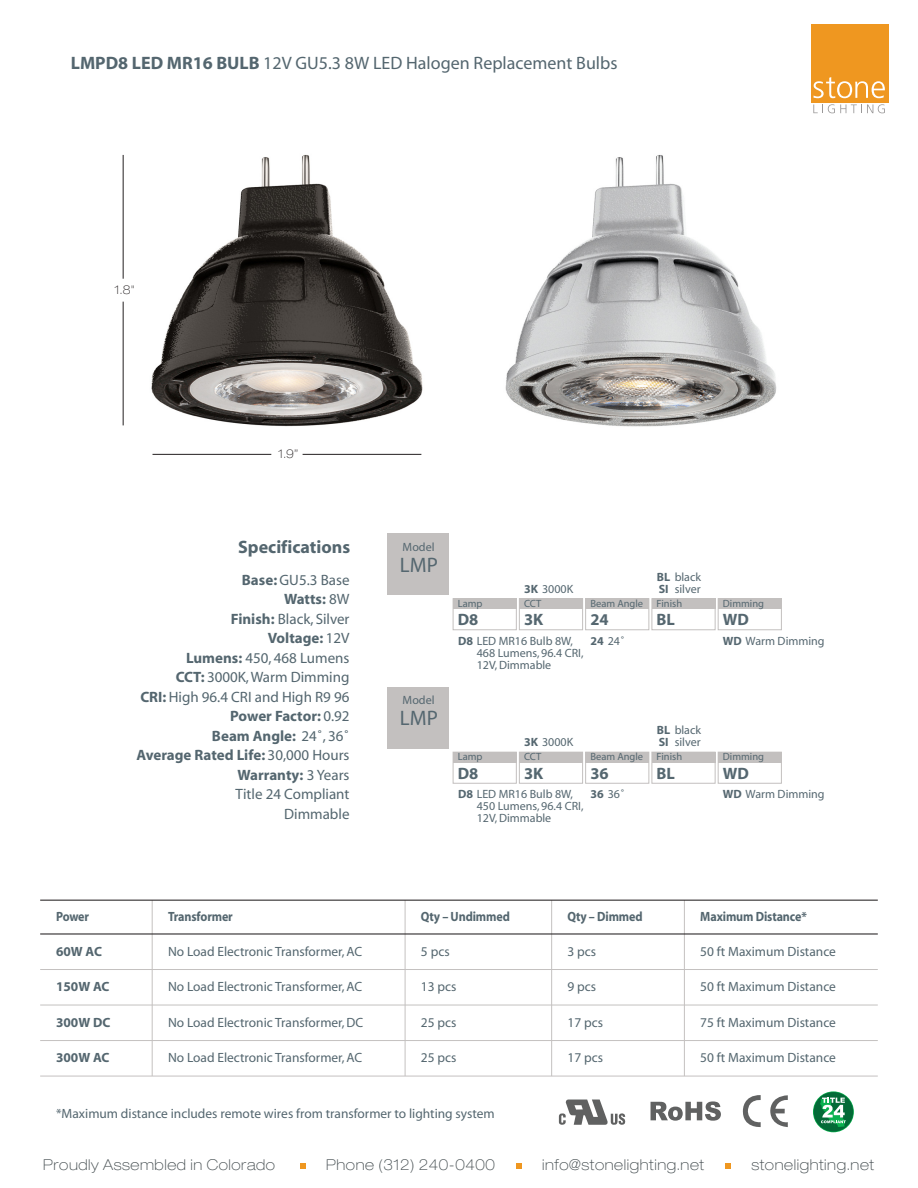
<style>
.page{position:relative;width:918px;height:1188px;background:#fff}
.page>*{position:absolute;margin:0;border:0;box-sizing:border-box;transform-origin:0 0}
.t1{font:21px "Myriad";color:#556770}
.t2{font:18px "Myriad";color:#54666f}
.t3{font:700 18px "Myriad";color:#54666f}
.t4{font:700 16.5px "Myriad";color:#556770}
.t5{font:15px/19.5px "Myriad";color:#54666f;text-align:right}
.t6{font:100 expanded 15px "Helvetica Neue LT Std";letter-spacing:.04em;color:#3f484b}
.t7{font:13.35px "Myriad";color:#54666f}
.t8{font:700 13.35px "Myriad";letter-spacing:-.01em;color:#54666f;scale:.9 1}
.t9{font:700 13.35px "Myriad";letter-spacing:-.01em;color:#54666f}
.t10{font:12px/12px "Myriad";color:#556770}
.t11{font:100 expanded 12px "Helvetica Neue LT Std";color:#231f20}
.t12{font:10.5px "Myriad";color:#556770}
.s1{font-weight:700}
</style>
<div class="page">
<svg style="left:813px;top:104px;width:72px;height:9px"></svg>
<div style="left:811px;top:24px;width:78px;height:78px;background:#ef9720"></div>
<svg style="left:813px;top:77px;width:72px;height:21px"></svg>
<div style="left:453px;top:598px;width:64px;height:32px;border:1px solid #c3c0bf"></div>
<div style="left:519px;top:598px;width:64px;height:32px;border:1px solid #c3c0bf"></div>
<div style="left:519px;top:599px;width:64px;height:10px;background:#c3c0bf"></div>
<div style="left:453px;top:599px;width:63px;height:10px;background:#c3c0bf"></div>
<div style="left:388px;top:533px;width:61px;height:62px;background:#c3c0bf"></div>
<div style="left:585px;top:598px;width:64px;height:32px;border:1px solid #c3c0bf"></div>
<div style="left:652px;top:598px;width:64px;height:32px;border:1px solid #c3c0bf"></div>
<div style="left:586px;top:599px;width:63px;height:10px;background:#c3c0bf"></div>
<div style="left:652px;top:599px;width:63px;height:10px;background:#c3c0bf"></div>
<div style="left:718px;top:598px;width:64px;height:32px;border:1px solid #c3c0bf"></div>
<div style="left:718px;top:599px;width:63px;height:10px;background:#c3c0bf"></div>
<div style="left:453px;top:752px;width:64px;height:32px;border:1px solid #c3c0bf"></div>
<div style="left:519px;top:752px;width:64px;height:32px;border:1px solid #c3c0bf"></div>
<div style="left:519px;top:752px;width:64px;height:11px;background:#c3c0bf"></div>
<div style="left:453px;top:752px;width:63px;height:11px;background:#c3c0bf"></div>
<div style="left:388px;top:687px;width:61px;height:61px;background:#c3c0bf"></div>
<div style="left:585px;top:752px;width:64px;height:32px;border:1px solid #c3c0bf"></div>
<div style="left:652px;top:752px;width:64px;height:32px;border:1px solid #c3c0bf"></div>
<div style="left:586px;top:752px;width:63px;height:11px;background:#c3c0bf"></div>
<div style="left:652px;top:752px;width:63px;height:11px;background:#c3c0bf"></div>
<div style="left:718px;top:752px;width:64px;height:32px;border:1px solid #c3c0bf"></div>
<div style="left:718px;top:752px;width:63px;height:11px;background:#c3c0bf"></div>
<svg style="left:559px;top:1100px;width:67px;height:25px"></svg>
<svg style="left:651px;top:1101px;width:70px;height:20px"></svg>
<svg style="left:742px;top:1095px;width:19px;height:32px"></svg>
<svg style="left:770px;top:1095px;width:18px;height:32px"></svg>
<svg style="left:813px;top:1091px;width:41px;height:41px"></svg>
<div style="left:814px;top:1092px;width:39px;height:40px;background:#036a37;border-radius:50%"></div>
<svg style="left:820px;top:1098px;width:26px;height:29px"></svg>
<hr style="left:152px;top:900px;width:1px;height:176px;background:#c4c1c0">
<hr style="left:684px;top:900px;width:1px;height:176px;background:#c4c1c0">
<hr style="left:40px;top:969px;width:838px;height:1px;background:#c4c1c0">
<hr style="left:40px;top:1005px;width:838px;height:1px;background:#c4c1c0">
<hr style="left:40px;top:1040px;width:838px;height:1px;background:#c4c1c0">
<hr style="left:40px;top:1076px;width:838px;height:1px;background:#c4c1c0">
<hr style="left:405px;top:900px;width:1px;height:176px;background:#c4c1c0">
<hr style="left:551px;top:900px;width:1px;height:176px;background:#c4c1c0">
<hr style="left:40px;top:933px;width:838px;height:2px;background:#231f20">
<hr style="left:40px;top:900px;width:838px;height:1px;background:#231f20">
<img style="left:151px;top:154px;width:272px;height:273px">
<img style="left:505px;top:155px;width:272px;height:272px">
<hr style="left:153px;top:454px;width:118px;height:1px;background:#231f20">
<hr style="left:303px;top:454px;width:118px;height:1px;background:#231f20">
<hr style="left:123px;top:155px;width:1px;height:124px;background:#231f20">
<hr style="left:123px;top:302px;width:1px;height:123px;background:#231f20">
<svg style="left:300px;top:1163px;width:6px;height:5px"></svg>
<svg style="left:516px;top:1163px;width:5px;height:5px"></svg>
<svg style="left:725px;top:1163px;width:6px;height:5px"></svg>
<h2 class="t2" style="left:71px;top:54px;width:548px"><span class="s1">LMPD8 LED MR16 BULB</span> 12V GU5.3 8W LED Halogen Replacement Bulbs</h2>
<p class="t11" style="left:115px;top:283px;width:22px">1.8"</p>
<p class="t11" style="left:278px;top:447px;width:22px">1.9”</p>
<h2 class="t3" style="left:238px;top:537px;width:113px">Specifications</h2>
<p class="t5" style="left:137px;top:571px;width:214px"><span class="s1">Base:</span> GU5.3 Base<br><span class="s1">Watts:</span> 8W<br><span class="s1">Finish:</span> Black, Silver<br><span class="s1">Voltage:</span> 12V<br><span class="s1">Lumens:</span> 450, 468 Lumens<br><span class="s1">CCT:</span> 3000K, Warm Dimming<br><span class="s1">CRI:</span> High 96.4 CRI and High R9 96<br><span class="s1">Power Factor:</span> 0.92<br><span class="s1">Beam Angle:</span> 24˚, 36˚<br><span class="s1">Average Rated Life:</span> 30,000 Hours<br><span class="s1">Warranty:</span> 3 Years<br>Title 24 Compliant<br>Dimmable</p>
<p class="t8" style="left:56px;top:910px;width:38px">Power</p>
<p class="t9" style="left:56px;top:944px;width:47px">60W AC</p>
<p class="t9" style="left:56px;top:980px;width:55px">150W AC</p>
<p class="t9" style="left:56px;top:1015px;width:56px">300W DC</p>
<p class="t9" style="left:56px;top:1051px;width:55px">300W AC</p>
<p class="t8" style="left:168px;top:910px;width:74px">Transformer</p>
<p class="t7" style="left:168px;top:945px;width:196px">No Load Electronic Transformer, AC</p>
<p class="t7" style="left:168px;top:980px;width:196px">No Load Electronic Transformer, AC</p>
<p class="t7" style="left:168px;top:1016px;width:197px">No Load Electronic Transformer, DC</p>
<p class="t7" style="left:168px;top:1051px;width:196px">No Load Electronic Transformer, AC</p>
<p class="t10" style="left:403px;top:541px;width:33px">Model</p>
<h1 class="t1" style="left:400px;top:554px;width:39px">LMP</h1>
<p class="t10" style="left:403px;top:695px;width:33px">Model</p>
<h1 class="t1" style="left:400px;top:708px;width:39px">LMP</h1>
<p class="t10" style="left:657px;top:571px;width:46px"><span class="s1">BL</span> black<br><span class="s1">SI</span></p>
<p class="t10" style="left:675px;top:583px;width:27px">silver</p>
<p class="t10" style="left:524px;top:583px;width:50px"><span class="s1">3K</span> 3000K</p>
<p class="t4" style="left:524px;top:611px;width:21px">3K</p>
<p class="t12" style="left:590px;top:598px;width:54px">Beam Angle</p>
<p class="t12" style="left:657px;top:598px;width:27px">Finish</p>
<p class="t4" style="left:657px;top:611px;width:20px">BL</p>
<p class="t12" style="left:723px;top:598px;width:43px">Dimming</p>
<p class="t4" style="left:723px;top:611px;width:28px">WD</p>
<p class="t12" style="left:458px;top:598px;width:26px">Lamp</p>
<p class="t12" style="left:524px;top:598px;width:19px">CCT</p>
<p class="t4" style="left:458px;top:611px;width:22px">D8</p>
<p class="t10" style="left:477px;top:635px;width:108px;text-indent:-19px"><span class="s1">D8</span> LED MR16 Bulb 8W,<br>468 Lumens, 96.4 CRI,<br>12V, Dimmable</p>
<p class="t4" style="left:590px;top:611px;width:20px">24</p>
<p class="t10" style="left:591px;top:635px;width:36px"><span class="s1">24</span> 24˚</p>
<p class="t10" style="left:723px;top:635px;width:103px"><span class="s1">WD</span> Warm Dimming</p>
<p class="t10" style="left:657px;top:725px;width:46px"><span class="s1">BL</span> black<br><span class="s1">SI</span></p>
<p class="t10" style="left:675px;top:737px;width:27px">silver</p>
<p class="t10" style="left:524px;top:737px;width:50px"><span class="s1">3K</span> 3000K</p>
<p class="t4" style="left:524px;top:765px;width:21px">3K</p>
<p class="t12" style="left:590px;top:751px;width:54px">Beam Angle</p>
<p class="t12" style="left:657px;top:751px;width:27px">Finish</p>
<p class="t4" style="left:657px;top:765px;width:20px">BL</p>
<p class="t12" style="left:723px;top:751px;width:43px">Dimming</p>
<p class="t4" style="left:723px;top:765px;width:28px">WD</p>
<p class="t12" style="left:458px;top:751px;width:26px">Lamp</p>
<p class="t12" style="left:524px;top:751px;width:19px">CCT</p>
<p class="t4" style="left:458px;top:765px;width:22px">D8</p>
<p class="t10" style="left:477px;top:789px;width:108px;text-indent:-19px"><span class="s1">D8</span> LED MR16 Bulb 8W,<br>450 Lumens, 96.4 CRI,<br>12V, Dimmable</p>
<p class="t4" style="left:590px;top:765px;width:20px">36</p>
<p class="t10" style="left:591px;top:789px;width:36px"><span class="s1">36</span> 36˚</p>
<p class="t10" style="left:723px;top:789px;width:103px"><span class="s1">WD</span> Warm Dimming</p>
<p class="t8" style="left:421px;top:910px;width:100px">Qty – Undimmed</p>
<p class="t7" style="left:421px;top:945px;width:30px">5 pcs</p>
<p class="t7" style="left:421px;top:980px;width:37px">13 pcs</p>
<p class="t7" style="left:421px;top:1016px;width:37px">25 pcs</p>
<p class="t7" style="left:421px;top:1051px;width:37px">25 pcs</p>
<p class="t8" style="left:568px;top:910px;width:85px">Qty – Dimmed</p>
<p class="t7" style="left:568px;top:945px;width:30px">3 pcs</p>
<p class="t7" style="left:568px;top:980px;width:30px">9 pcs</p>
<p class="t7" style="left:568px;top:1016px;width:37px">17 pcs</p>
<p class="t7" style="left:568px;top:1051px;width:37px">17 pcs</p>
<p class="t8" style="left:700px;top:910px;width:120px">Maximum Distance*</p>
<p class="t7" style="left:700px;top:945px;width:137px">50 ft Maximum Distance</p>
<p class="t7" style="left:700px;top:980px;width:137px">50 ft Maximum Distance</p>
<p class="t7" style="left:700px;top:1016px;width:137px">75 ft Maximum Distance</p>
<p class="t7" style="left:700px;top:1051px;width:137px">50 ft Maximum Distance</p>
<p class="t7" style="left:56px;top:1106px;width:440px">*Maximum distance includes remote wires from transformer to lighting system</p>
<p class="t6" style="left:43px;top:1155px;width:233px">Proudly Assembled in Colorado</p>
<p class="t6" style="left:326px;top:1155px;width:170px">Phone (312) 240-0400</p>
<p class="t6" style="left:542px;top:1155px;width:164px">info@stonelighting.net</p>
<p class="t6" style="left:751px;top:1155px;width:124px">stonelighting.net</p>
</div>
